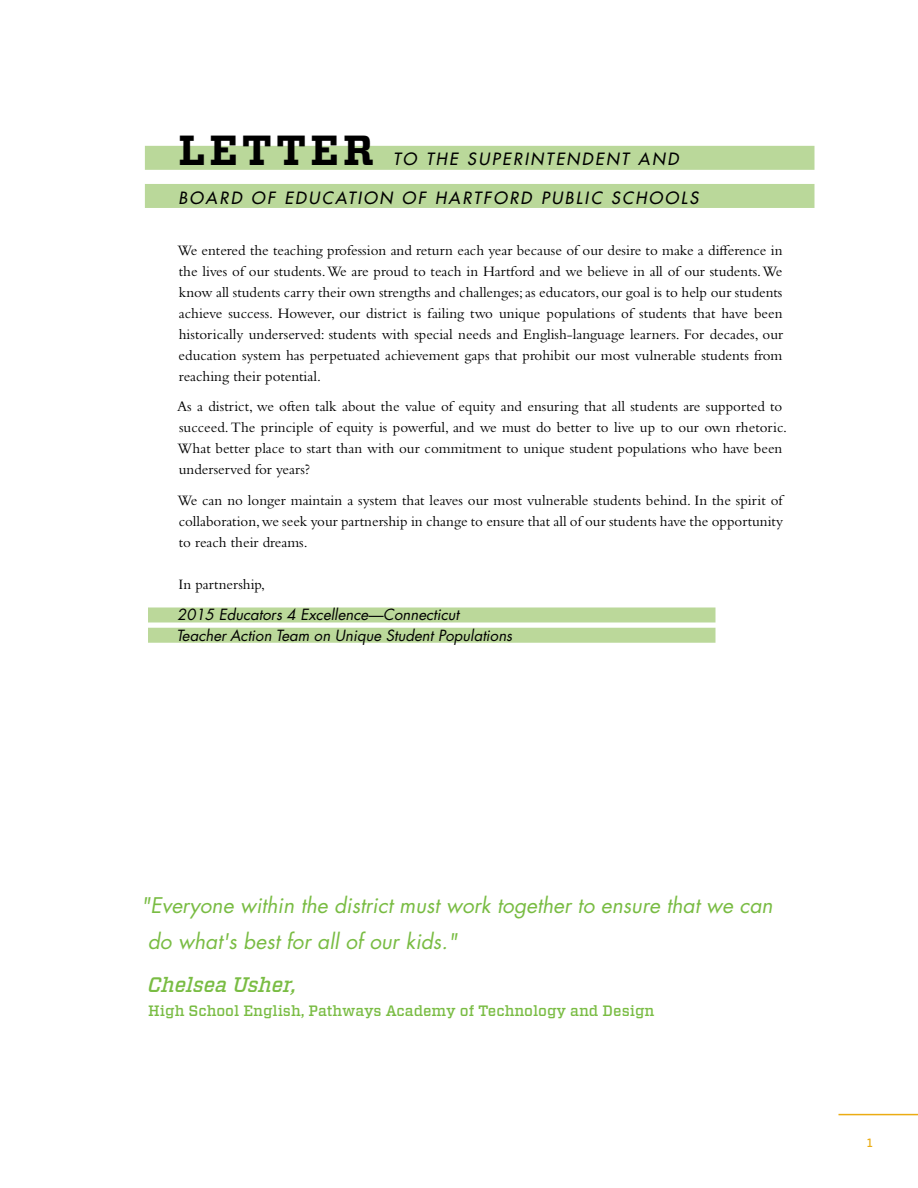
<style>
.page{position:relative;width:918px;height:1188px;background:#fff}
.page>*{position:absolute;margin:0;border:0;box-sizing:border-box;transform-origin:0 0}
.t1{font:700 42px "Vitesse";letter-spacing:.1em;color:#000}
.t2{font:italic 21px/36px "Futura";color:#79bc43}
.t3{font:italic 500 21px "Vitesse";color:#79bc43}
.t4{font:italic 16.5px "Futura";letter-spacing:.14em;color:#000}
.t5{font:15px/21px "Bembo Std";color:#000;text-align:justify}
.t6{font:italic 15px/21px "Futura";color:#000}
.t7{font:500 15px "Vitesse";color:#79bc43}
.t8{font:500 12px "Vitesse";color:#ebac13}
</style>
<div class="page">
<hr style="left:838px;top:1114px;width:80px;height:1px;background:#ebac13">
<div style="left:145px;top:146px;width:669px;height:24px;background:#bad89a"></div>
<div style="left:145px;top:184px;width:669px;height:24px;background:#bad89a"></div>
<div style="left:148px;top:608px;width:568px;height:14px;background:#bbd89a"></div>
<div style="left:148px;top:628px;width:568px;height:15px;background:#bbd89a"></div>
<h1 class="t1" style="left:178px;top:123px;width:197px">LETTER</h1>
<p class="t4" style="left:393px;top:149px;width:287px">TO THE SUPERINTENDENT AND</p>
<p class="t4" style="left:179px;top:188px;width:521px">BOARD OF EDUCATION OF HARTFORD PUBLIC SCHOOLS</p>
<p class="t5" style="left:178px;top:240px;width:607px">We entered the teaching profession and return each year because of our desire to make a difference in the lives of our students. We are proud to teach in Hartford and we believe in all of our students. We know all students carry their own strengths and challenges; as educators, our goal is to help our students achieve success. However, our district is failing two unique populations of students that have been historically underserved: students with special needs and English-language learners. For decades, our education system has perpetuated achievement gaps that prohibit our most vulnerable students from reaching their potential.</p>
<p class="t5" style="left:177px;top:396px;width:611px;text-align:left">As a district, we often talk about the value of equity and ensuring that all students are supported to succeed. The principle of equity is powerful, and we must do better to live up to our own rhetoric.<br>What better place to start than with our commitment to unique student populations who have been underserved for years?</p>
<p class="t5" style="left:178px;top:489px;width:607px">We can no longer maintain a system that leaves our most vulnerable students behind. In the spirit of collaboration, we seek your partnership in change to ensure that all of our students have the opportunity to reach their dreams.</p>
<p class="t5" style="left:179px;top:574px;width:88px">In partnership,</p>
<p class="t6" style="left:177px;top:604px;width:337px">2015 Educators 4 Excellence—Connecticut<br>Teacher Action Team on Unique Student Populations</p>
<h2 class="t2" style="left:148px;top:887px;width:626px;text-indent:-7px">"Everyone within the district must work together to ensure that we can do what's best for all of our kids."</h2>
<h2 class="t3" style="left:148px;top:970px;width:150px">Chelsea Usher,</h2>
<p class="t7" style="left:148px;top:1001px;width:508px">High School English, Pathways Academy of Technology and Design</p>
<p class="t8" style="left:867px;top:1134px;width:7px">1</p>
</div>
